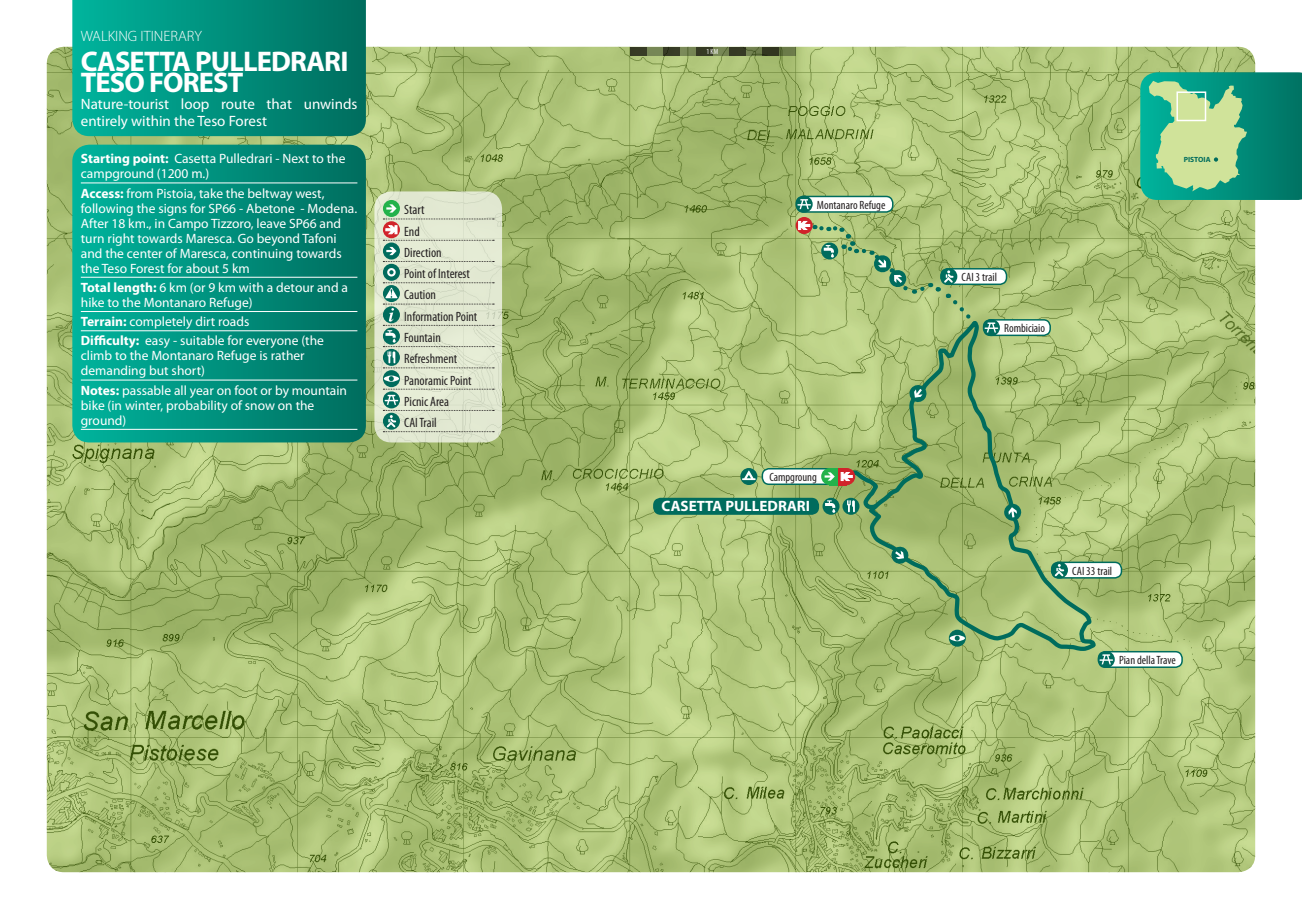
<style>
.page{position:relative;width:1302px;height:919px;background:#fff}
.page>*{position:absolute;margin:0;border:0;box-sizing:border-box;transform-origin:0 0}
.t1{font:700 28.5px/21.3px "Myriad Pro";letter-spacing:-.03em;color:#fff}
.t2{font:15px/17px "Myriad Pro";color:#fff}
.t3{font:700 15px "Myriad Pro";color:#fff}
.t4{font:300 15px "Myriad Pro";color:#fff}
.t5{font:13.5px/15px "Myriad Pro";color:#fff}
.t6{font:condensed 13.5px "Myriad Pro";color:#231f20}
.t7{font:condensed 12px "Myriad Pro";color:#231f20}
.t8{font:700 7.5px "Myriad Pro";color:#006c5d}
.t9{font:condensed 7.5px "Myriad Pro";color:#fff}
.s1{font-weight:700}
</style>
<div class="page">
<img style="left:47px;top:47px;width:1207px;height:825px">
<svg style="left:72px;top:0;width:294px;height:136px;background:#01907d"></svg>
<svg style="left:72px;top:145px;width:294px;height:297px;background:#02917e"></svg>
<hr style="left:81px;top:182px;width:276px;height:1px;background:#fff">
<hr style="left:81px;top:277px;width:276px;height:1px;background:#fff">
<hr style="left:81px;top:311px;width:276px;height:1px;background:#fff">
<hr style="left:81px;top:330px;width:276px;height:1px;background:#fff">
<hr style="left:81px;top:379px;width:276px;height:1px;background:#fff">
<hr style="left:81px;top:429px;width:276px;height:1px;background:#fff">
<svg style="left:1140px;top:72px;width:161px;height:128px;background:#49ac86"></svg>
<div style="left:646px;top:47px;width:16px;height:8px;background:#778856"></div>
<svg style="left:712px;top:47px;width:17px;height:8px"></svg>
<svg style="left:679px;top:47px;width:17px;height:8px"></svg>
<svg style="left:745px;top:47px;width:17px;height:8px"></svg>
<svg style="left:779px;top:47px;width:16px;height:8px"></svg>
<div style="left:629px;top:47px;width:17px;height:8px;background:#373b25"></div>
<div style="left:696px;top:47px;width:16px;height:8px;background:#363b24"></div>
<svg style="left:662px;top:47px;width:17px;height:8px"></svg>
<div style="left:729px;top:47px;width:16px;height:8px;background:#353924"></div>
<div style="left:762px;top:47px;width:17px;height:8px;background:#323620"></div>
<div style="left:842px;top:497px;width:17px;height:17px;background:#006c5d;border-radius:50%"></div>
<div style="left:653px;top:497px;width:166px;height:17px;background:#006c5d;border-radius:7px"></div>
<div style="left:1098px;top:651px;width:83px;height:16px;background:#fff;border-radius:7px"></div>
<div style="left:1097px;top:651px;width:85px;height:17px;border:2px solid #006c5d;border-radius:7px"></div>
<div style="left:1097px;top:651px;width:17px;height:17px;background:#006c5d;border-radius:50%"></div>
<svg style="left:1099px;top:654px;width:13px;height:10px"></svg>
<div style="left:940px;top:269px;width:66px;height:15px;background:#fff;border-radius:7px"></div>
<div style="left:940px;top:268px;width:67px;height:17px;border:2px solid #006c5d;border-radius:7px"></div>
<div style="left:1051px;top:562px;width:70px;height:16px;background:#fff;border-radius:7px"></div>
<div style="left:1050px;top:561px;width:71px;height:17px;border:2px solid #006c5d;border-radius:7px"></div>
<div style="left:796px;top:196px;width:96px;height:16px;background:#fff;border-radius:7px"></div>
<div style="left:795px;top:196px;width:98px;height:17px;border:2px solid #006c5d;border-radius:7px"></div>
<div style="left:795px;top:196px;width:17px;height:17px;background:#006c5d;border-radius:50%"></div>
<svg style="left:797px;top:199px;width:13px;height:10px"></svg>
<div style="left:762px;top:468px;width:75px;height:16px;background:#fff;border-radius:7px"></div>
<div style="left:761px;top:468px;width:77px;height:17px;border:2px solid #006c5d;border-radius:7px"></div>
<svg style="left:740px;top:468px;width:17px;height:17px"></svg>
<svg style="left:742px;top:470px;width:13px;height:10px"></svg>
<svg style="left:821px;top:468px;width:17px;height:17px"></svg>
<svg style="left:865px;top:319px;width:232px;height:334px;background:#a0bb74"></svg>
<svg style="left:908px;top:384px;width:19px;height:19px"></svg>
<svg style="left:795px;top:217px;width:17px;height:17px"></svg>
<svg style="left:798px;top:221px;width:179px;height:105px;background:#a6c07b"></svg>
<svg style="left:1003px;top:503px;width:18px;height:18px"></svg>
<svg style="left:890px;top:545px;width:19px;height:20px"></svg>
<svg style="left:822px;top:497px;width:17px;height:17px"></svg>
<svg style="left:824px;top:467px;width:58px;height:46px;background:#789d69"></svg>
<svg style="left:374px;top:191px;width:128px;height:251px;background:#dfe6cf"></svg>
<svg style="left:383px;top:218px;width:111px;height:1px"></svg>
<svg style="left:383px;top:240px;width:111px;height:1px"></svg>
<svg style="left:383px;top:261px;width:111px;height:1px"></svg>
<div style="left:383px;top:200px;width:17px;height:17px;background:#23b24b;border-radius:50%"></div>
<svg style="left:386px;top:204px;width:10px;height:8px"></svg>
<svg style="left:383px;top:242px;width:17px;height:17px"></svg>
<svg style="left:386px;top:247px;width:10px;height:8px"></svg>
<svg style="left:383px;top:221px;width:17px;height:17px"></svg>
<svg style="left:385px;top:225px;width:12px;height:9px"></svg>
<svg style="left:383px;top:285px;width:17px;height:17px"></svg>
<svg style="left:383px;top:282px;width:111px;height:16px;background:#ccd9c4"></svg>
<div style="left:383px;top:370px;width:17px;height:17px;background:#006c5d;border-radius:50%"></div>
<svg style="left:383px;top:375px;width:16px;height:7px"></svg>
<svg style="left:383px;top:304px;width:111px;height:64px;background:#cbd9c4"></svg>
<svg style="left:383px;top:389px;width:111px;height:43px;background:#cbd9c4"></svg>
<svg style="left:383px;top:264px;width:17px;height:17px"></svg>
<svg style="left:387px;top:268px;width:8px;height:8px"></svg>
<svg style="left:389px;top:270px;width:4px;height:4px"></svg>
<p class="t4" style="left:81px;top:28px;width:122px">WALKING ITINERARY</p>
<p class="t1" style="left:81px;top:51px;width:269px">CASETTA PULLEDRARI<br>TESO FOREST</p>
<p class="t2" style="left:81px;top:96px;width:278px">Nature-tourist loop route that unwinds entirely within the Teso Forest</p>
<p class="t5" style="left:81px;top:151px;width:266px"><span class="s1">Starting point:</span> Casetta Pulledrari - Next to the campground (1200 m.)</p>
<p class="t5" style="left:81px;top:186px;width:278px"><span class="s1">Access:</span> from Pistoia, take the beltway west, following the signs for SP66 - Abetone - Modena.<br>After 18 km., in Campo Tizzoro, leave SP66 and turn right towards Maresca. Go beyond Tafoni and the center of Maresca, continuing towards the Teso Forest for about 5 km</p>
<p class="t5" style="left:81px;top:280px;width:269px"><span class="s1">Total length:</span> 6 km (or 9 km with a detour and a hike to the Montanaro Refuge)</p>
<p class="t5" style="left:81px;top:314px;width:170px"><span class="s1">Terrain:</span> completely dirt roads</p>
<p class="t5" style="left:81px;top:333px;width:244px"><span class="s1">Difficulty:</span> easy - suitable for everyone (the climb to the Montanaro Refuge is rather demanding but short)</p>
<p class="t5" style="left:81px;top:383px;width:268px"><span class="s1">Notes:</span> passable all year on foot or by mountain bike (in winter, probability of snow on the ground)</p>
<p class="t6" style="left:404px;top:202px;width:22px">Start</p>
<p class="t6" style="left:404px;top:224px;width:17px">End</p>
<p class="t6" style="left:404px;top:245px;width:39px">Direction</p>
<p class="t6" style="left:404px;top:266px;width:67px">Point of Interest</p>
<p class="t6" style="left:404px;top:288px;width:33px">Caution</p>
<p class="t6" style="left:404px;top:309px;width:75px">Information Point</p>
<p class="t6" style="left:404px;top:330px;width:38px">Fountain</p>
<p class="t6" style="left:404px;top:351px;width:55px">Refreshment</p>
<p class="t6" style="left:404px;top:373px;width:69px">Panoramic Point</p>
<p class="t6" style="left:404px;top:394px;width:46px">Picnic Area</p>
<p class="t6" style="left:404px;top:415px;width:34px">CAI Trail</p>
<p class="t9" style="left:706px;top:47px;width:13px">1 KM</p>
<p class="t7" style="left:816px;top:198px;width:70px">Montanaro Refuge</p>
<p class="t7" style="left:769px;top:470px;width:49px">Campgroung</p>
<p class="t3" style="left:661px;top:498px;width:150px">CASETTA PULLEDRARI</p>
<p class="t7" style="left:961px;top:270px;width:37px">CAI 3 trail</p>
<p class="t7" style="left:1003px;top:321px;width:42px">Rombiciaio</p>
<p class="t8" style="left:1183px;top:155px;width:28px">PISTOIA</p>
<p class="t7" style="left:1071px;top:564px;width:41px">CAI 33 trail</p>
<p class="t7" style="left:1118px;top:653px;width:58px">Pian della Trave</p>
</div>
